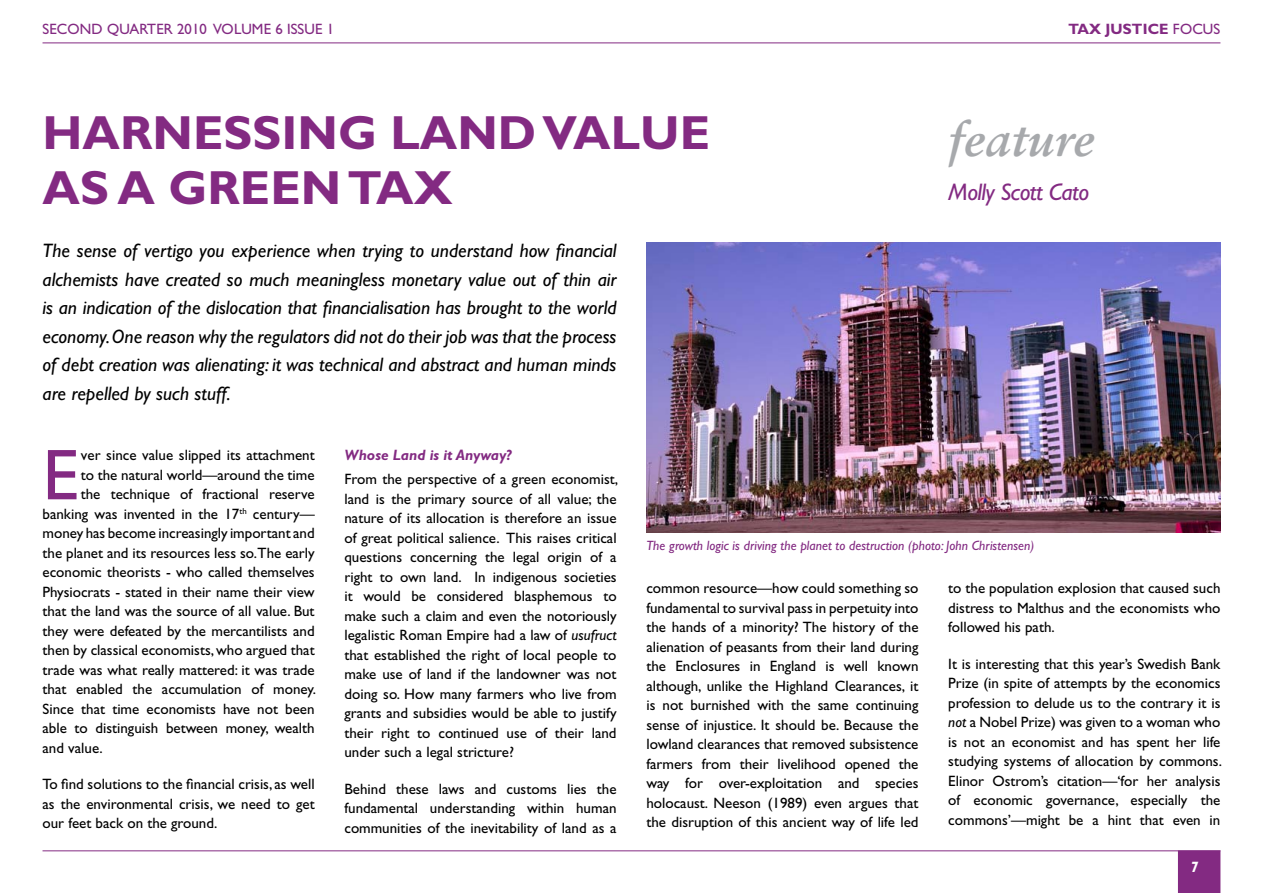
<style>
.page{position:relative;width:1263px;height:893px;background:#fff}
.page>*{position:absolute;margin:0;border:0;box-sizing:border-box;transform-origin:0 0}
.Body_text_drop_cap{font:72.15px "Gill Sans";color:#832a82}
.Front_page_title{font:700 48px/55.5px "Gill Sans";color:#832a82}
.Body_text{font:italic 700 48px "Sabon";color:#a7a9ac}
.byline{font:italic 24px "Gill Sans";letter-spacing:-.02em;color:#832a82}
.Standfirst{font:italic 19.5px/28.5px "Gill Sans";color:#000;text-align:justify}
.Body_text-2{font:15px/19.5px "Gill Sans";color:#000;text-align:justify}
.Body_text_drop_cap-2{font:15px "Gill Sans";color:#000}
.t1{font:15px "Gill Sans";color:#832a82}
.Crosshead{font:italic 700 15px "Gill Sans";color:#832a82}
.t2{font:700 15px "Gill Sans";color:#832a82}
.t3{font:italic 700 15px "Gill Sans";color:#fff}
.Picture_caption{font:italic 13.5px "Gill Sans";color:#832a82}
.s1{font-weight:400}
.s2{font-style:italic}
</style>
<div class="page">
<hr style="left:43px;top:43px;width:1177px;height:1px;background:#832a82">
<hr style="left:43px;top:850px;width:1177px;height:1px;background:#832a82">
<div style="left:1178px;top:850px;width:42px;height:43px;background:#832a82"></div>
<img style="left:646px;top:242px;width:574px;height:291px">
<p class="t1" style="left:43px;top:20px;width:294px">SECOND QUARTER 2010 VOLUME 6 ISSUE 1</p>
<p class="t2" style="left:1068px;top:20px;width:154px">TAX JUSTICE <span class="s1">FOCUS</span></p>
<p class="Front_page_title" style="left:43px;top:105px;width:669px">HARNESSING LAND VALUE<br>AS A GREEN TAX</p>
<p class="Standfirst" style="left:43px;top:236px;width:576px">The sense of vertigo you experience when trying to understand how financial alchemists have created so much meaningless monetary value out of thin air is an indication of the dislocation that financialisation has brought to the world economy. One reason why the regulators did not do their job was that the process of debt creation was alienating: it was technical and abstract and human minds are repelled by such stuff.</p>
<p class="Body_text" style="left:948px;top:110px;width:148px">feature</p>
<p class="byline" style="left:948px;top:178px;width:142px">Molly Scott Cato</p>
<p class="Body_text_drop_cap" style="left:43px;top:434px;width:38px">E</p>
<p class="Body_text_drop_cap-2" style="left:81px;top:447px;width:235px">ver since value slipped its attachment</p>
<p class="Body_text_drop_cap-2" style="left:81px;top:466px;width:235px">to the natural world—around the time</p>
<p class="Body_text_drop_cap-2" style="left:81px;top:486px;width:235px">the technique of fractional reserve</p>
<p class="Body_text_drop_cap-2" style="left:43px;top:505px;width:274px">banking was invented in the 17<sup>th</sup> century—</p>
<p class="Body_text_drop_cap-2" style="left:43px;top:525px;width:274px">money has become increasingly important and</p>
<p class="Body_text_drop_cap-2" style="left:43px;top:544px;width:274px">the planet and its resources less so.The early</p>
<p class="Body_text_drop_cap-2" style="left:43px;top:564px;width:274px">economic theorists - who called themselves</p>
<p class="Body_text_drop_cap-2" style="left:43px;top:583px;width:274px">Physiocrats - stated in their name their view</p>
<p class="Body_text_drop_cap-2" style="left:43px;top:603px;width:274px">that the land was the source of all value. But</p>
<p class="Body_text_drop_cap-2" style="left:43px;top:622px;width:274px">they were defeated by the mercantilists and</p>
<p class="Body_text_drop_cap-2" style="left:43px;top:642px;width:274px">then by classical economists, who argued that</p>
<p class="Body_text_drop_cap-2" style="left:43px;top:661px;width:274px">trade was what really mattered: it was trade</p>
<p class="Body_text_drop_cap-2" style="left:43px;top:681px;width:275px">that enabled the accumulation of money.</p>
<p class="Body_text_drop_cap-2" style="left:43px;top:700px;width:274px">Since that time economists have not been</p>
<p class="Body_text_drop_cap-2" style="left:43px;top:720px;width:274px">able to distinguish between money, wealth</p>
<p class="Body_text_drop_cap-2" style="left:43px;top:739px;width:62px">and value.</p>
<p class="Body_text-2" style="left:43px;top:775px;width:274px">To find solutions to the financial crisis, as well as the environmental crisis, we need to get our feet back on the ground.</p>
<p class="Crosshead" style="left:344px;top:447px;width:168px">Whose Land is it Anyway?</p>
<p class="Body_text-2" style="left:344px;top:469px;width:275px">From the perspective of a green economist, land is the primary source of all value; the nature of its allocation is therefore an issue of great political salience. This raises critical questions concerning the legal origin of a right to own land. In indigenous societies it would be considered blasphemous to make such a claim and even the notoriously legalistic Roman Empire had a law of <span class="s2">usufruct </span>that established the right of local people to make use of land if the landowner was not doing so. How many farmers who live from grants and subsidies would be able to justify their right to continued use of their land under such a legal stricture?</p>
<p class="Body_text-2" style="left:344px;top:779px;width:274px">Behind these laws and customs lies the fundamental understanding within human communities of the inevitability of land as a</p>
<p class="Picture_caption" style="left:646px;top:538px;width:390px">The growth logic is driving the planet to destruction (photo: John Christensen)</p>
<p class="Body_text-2" style="left:646px;top:579px;width:274px">common resource—how could something so fundamental to survival pass in perpetuity into the hands of a minority? The history of the alienation of peasants from their land during the Enclosures in England is well known although, unlike the Highland Clearances, it is not burnished with the same continuing sense of injustice. It should be. Because the lowland clearances that removed subsistence farmers from their livelihood opened the way for over-exploitation and species holocaust. Neeson (1989) even argues that the disruption of this ancient way of life led</p>
<p class="Body_text-2" style="left:948px;top:579px;width:274px">to the population explosion that caused such distress to Malthus and the economists who followed his path.</p>
<p class="Body_text-2" style="left:948px;top:654px;width:275px">It is interesting that this year’s Swedish Bank Prize (in spite of attempts by the economics profession to delude us to the contrary it is <span class="s2">not</span> a Nobel Prize) was given to a woman who is not an economist and has spent her life studying systems of allocation by commons.<br>Elinor Ostrom’s citation—‘for her analysis of economic governance, especially the commons’—might be a hint that even in</p>
<p class="t3" style="left:1191px;top:858px;width:10px">7</p>
</div>
